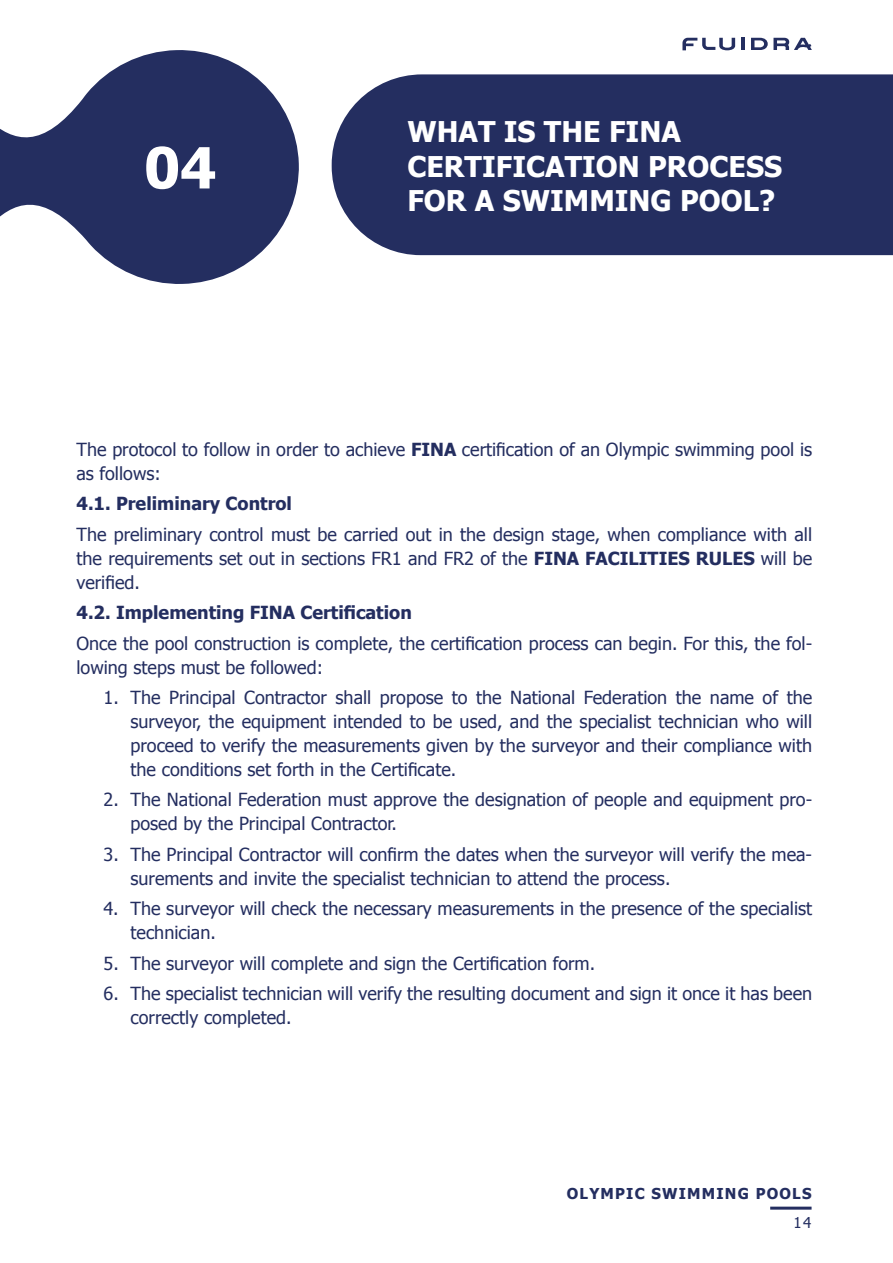
<style>
.page{position:relative;width:893px;height:1263px;background:#fff}
.page>*{position:absolute;margin:0;border:0;box-sizing:border-box;transform-origin:0 0}
.t1{font:700 56.7px "Tahoma";color:#fff}
.t2{font:700 28.5px/34.2px "Tahoma";color:#fff}
.t3{font:18px/24px "Tahoma";color:#242e60}
.t4{font:700 18px "Tahoma";color:#242e60}
.t5{font:700 15px "Tahoma";letter-spacing:.08em;color:#242e60}
.t6{font:15px "Tahoma";color:#242e60}
.s1{font-weight:700}
</style>
<div class="page">
<div style="left:332px;top:74px;width:561px;height:181px;background:#242e60"></div>
<svg style="left:0;top:50px;width:299px;height:234px;fill:#242e60"></svg>
<hr style="left:741px;top:38px;width:4px;height:12px;background:#242e60">
<svg style="left:682px;top:38px;width:53px;height:12px"></svg>
<svg style="left:751px;top:38px;width:61px;height:12px"></svg>
<hr style="left:770px;top:1206px;width:41px;height:3px;background:#242e60">
<h1 class="t1" style="left:144px;top:128px;width:74px">04</h1>
<h2 class="t2" style="left:407px;top:113px;width:376px">WHAT IS THE FINA<br>CERTIFICATION PROCESS<br>FOR A SWIMMING POOL?</h2>
<p class="t3" style="left:77px;top:437px;width:737px">The protocol to follow in order to achieve <span class="s1">FINA</span> certification of an Olympic swimming pool is as follows:</p>
<p class="t4" style="left:77px;top:491px;width:217px">4.1. Preliminary Control</p>
<p class="t3" style="left:77px;top:521px;width:737px;text-align:justify">The preliminary control must be carried out in the design stage, when compliance with all the requirements set out in sections FR1 and FR2 of the <span class="s1">FINA FACILITIES RULES</span> will be verified.</p>
<p class="t4" style="left:77px;top:600px;width:337px">4.2. Implementing FINA Certification</p>
<p class="t3" style="left:77px;top:630px;width:737px">Once the pool construction is complete, the certification process can begin. For this, the fol&shy;lowing steps must be followed:</p>
<p class="t3" style="left:131px;top:685px;width:683px;text-align:justify;text-indent:-27px">1. The Principal Contractor shall propose to the National Federation the name of the surveyor, the equipment intended to be used, and the specialist technician who will proceed to verify the measurements given by the surveyor and their compliance with the conditions set forth in the Certificate.</p>
<p class="t3" style="left:131px;top:787px;width:683px;text-indent:-27px">2. The National Federation must approve the designation of people and equipment pro&shy;posed by the Principal Contractor.</p>
<p class="t3" style="left:131px;top:841px;width:683px;text-indent:-27px">3. The Principal Contractor will confirm the dates when the surveyor will verify the mea&shy;surements and invite the specialist technician to attend the process.</p>
<p class="t3" style="left:131px;top:896px;width:683px;text-indent:-27px">4. The surveyor will check the necessary measurements in the presence of the specialist technician.</p>
<p class="t3" style="left:104px;top:950px;width:493px">5. The surveyor will complete and sign the Certification form.</p>
<p class="t3" style="left:131px;top:980px;width:683px;text-indent:-27px">6. The specialist technician will verify the resulting document and sign it once it has been correctly completed.</p>
<p class="t5" style="left:567px;top:1183px;width:246px">OLYMPIC SWIMMING POOLS</p>
<p class="t6" style="left:794px;top:1213px;width:19px">14</p>
</div>
